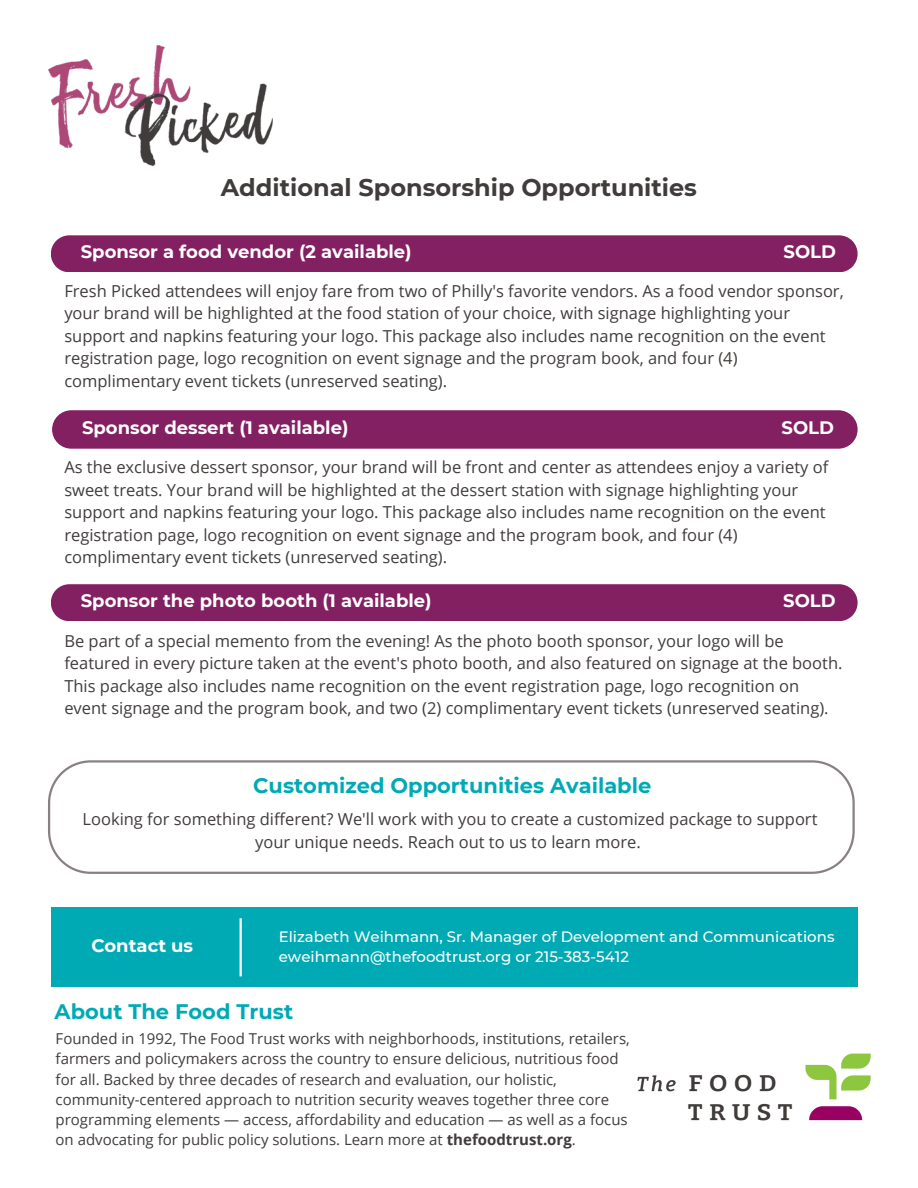
<style>
.page{position:relative;width:918px;height:1188px;background:#fff}
.page>*{position:absolute;margin:0;border:0;box-sizing:border-box;transform-origin:0 0}
.t1{font:700 24px "Montserrat";color:#403c3b}
.t2{font:700 21px "Montserrat";color:#00aab5}
.t3{font:700 18px "Montserrat";color:#fff}
.t4{font:16.5px/22.5px "Open Sans";color:#403c3b}
.t5{font:15px/20.2px "Open Sans";color:#403c3b}
.t6{font:500 15px/20.2px "Montserrat";color:#fff}
.s1{font-weight:700}
</style>
<div class="page">
<div style="left:51px;top:908px;width:807px;height:79px;background:#00aab5"></div>
<hr style="left:240px;top:918px;width:2px;height:58px;background:#fff">
<img style="left:637px;top:1053px;width:234px;height:68px">
<img style="left:48px;top:45px;width:225px;height:121px">
<svg style="left:48px;top:760px;width:807px;height:114px"></svg>
<div style="left:51px;top:235px;width:807px;height:37px;background:#822062"></div>
<div style="left:52px;top:410px;width:806px;height:39px;background:#822062;border-radius:19px"></div>
<div style="left:51px;top:584px;width:807px;height:37px;background:#822062"></div>
<h4 class="t1" style="left:221px;top:173px;width:478px">Additional Sponsorship Opportunities</h4>
<h1 class="t3" style="left:81px;top:240px;width:332px">Sponsor a food vendor (2 available)</h1>
<h1 class="t3" style="left:784px;top:240px;width:54px">SOLD</h1>
<p class="t4" style="left:64px;top:279px;width:781px">Fresh Picked attendees will enjoy fare from two of Philly's favorite vendors. As a food vendor sponsor, your brand will be highlighted at the food station of your choice, with signage highlighting your support and napkins featuring your logo. This package also includes name recognition on the event registration page, logo recognition on event signage and the program book, and four (4) complimentary event tickets (unreserved seating).</p>
<h3 class="t3" style="left:82px;top:416px;width:268px">Sponsor dessert (1 available)</h3>
<h3 class="t3" style="left:782px;top:416px;width:54px">SOLD</h3>
<h4 class="t4" style="left:64px;top:456px;width:765px">As the exclusive dessert sponsor, your brand will be front and center as attendees enjoy a variety of sweet treats. Your brand will be highlighted at the dessert station with signage highlighting your support and napkins featuring your logo. This package also includes name recognition on the event registration page, logo recognition on event signage and the program book, and four (4) complimentary event tickets (unreserved seating).</h4>
<h3 class="t3" style="left:81px;top:589px;width:352px">Sponsor the photo booth (1 available)</h3>
<h3 class="t3" style="left:783px;top:589px;width:54px">SOLD</h3>
<p class="t4" style="left:64px;top:629px;width:780px">Be part of a special memento from the evening! As the photo booth sponsor, your logo will be featured in every picture taken at the event's photo booth, and also featured on signage at the booth.<br>This package also includes name recognition on the event registration page, logo recognition on event signage and the program book, and two (2) complimentary event tickets (unreserved seating).</p>
<h2 class="t2" style="left:253px;top:773px;width:400px">Customized Opportunities Available</h2>
<p class="t4" style="left:83px;top:808px;width:736px;text-align:center">Looking for something different? We'll work with you to create a customized package to support your unique needs. Reach out to us to learn more.</p>
<h3 class="t6" style="left:279px;top:926px;width:557px">Elizabeth Weihmann, Sr. Manager of Development and Communications eweihmann@thefoodtrust.org or 215-383-5412</h3>
<h4 class="t2" style="left:55px;top:999px;width:240px">About The Food Trust</h4>
<h4 class="t5" style="left:56px;top:1028px;width:576px">Founded in 1992, The Food Trust works with neighborhoods, institutions, retailers,</h4>
<h2 class="t5" style="left:56px;top:1048px;width:565px">farmers and policymakers across the country to ensure delicious, nutritious food</h2>
<p class="t5" style="left:56px;top:1069px;width:503px">for all. Backed by three decades of research and evaluation, our holistic,</p>
<h5 class="t5" style="left:56px;top:1089px;width:574px">community-centered approach to nutrition security weaves together three core programming elements — access, affordability and education — as well as a focus</h5>
<h3 class="t5" style="left:56px;top:1129px;width:522px">on advocating for public policy solutions. Learn more at <span class="s1">thefoodtrust.org</span>.</h3>
<p class="t3" style="left:91px;top:934px;width:103px">Contact us</p>
</div>
